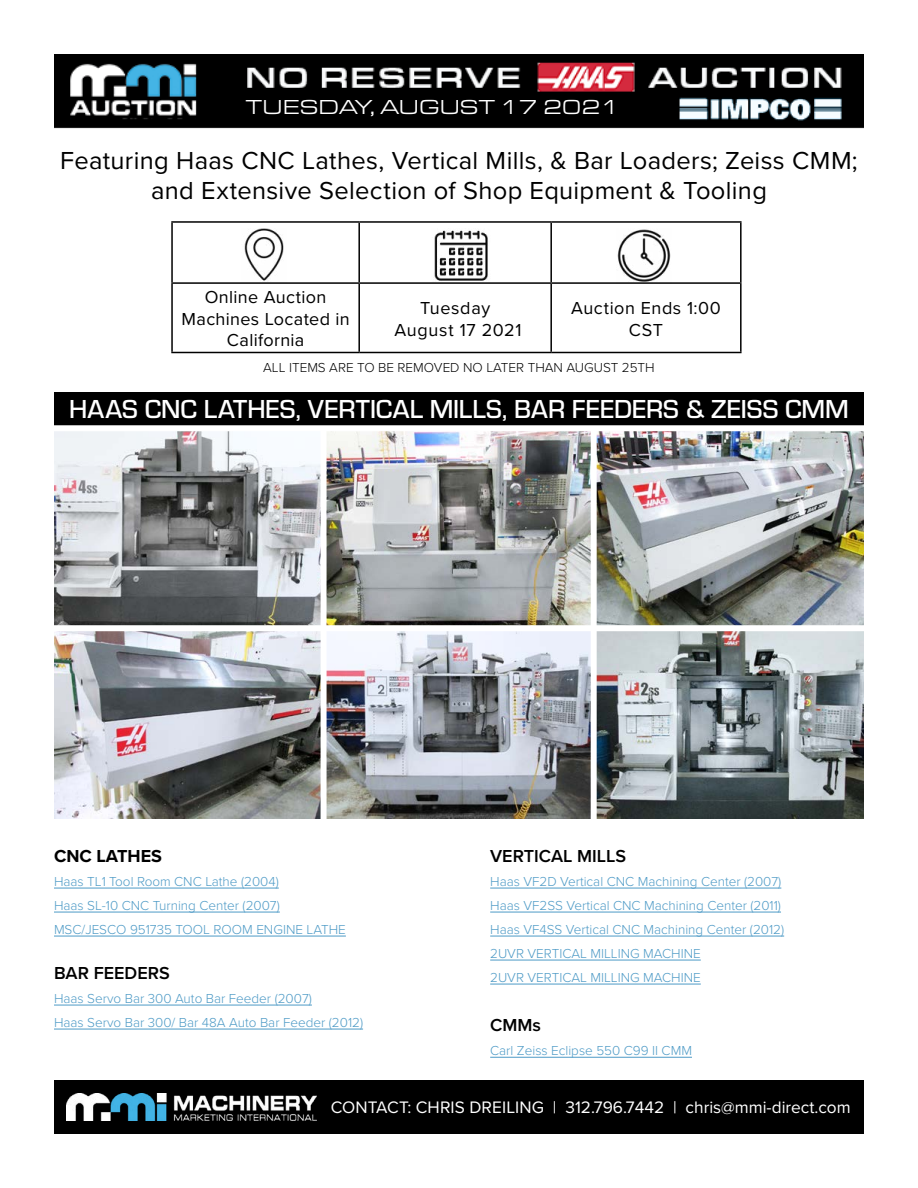
<style>
.page{position:relative;width:918px;height:1188px;background:#fff}
.page>*{position:absolute;margin:0;border:0;box-sizing:border-box;transform-origin:0 0}
.t1{font:500 27px "Eurostile";color:#fff}
.t2{font:25.5px/30.6px "Proxima Nova";letter-spacing:.015em;color:#000;text-align:center}
.t3{font:21px "Eurostile Ext";color:#fff}
.t4{font:18px/21.6px "Proxima Nova";letter-spacing:.02em;color:#000;text-align:center}
.t5{font:600 18px "Proxima Nova";color:#000}
.t6{font:700 18px "Proxima Nova";color:#000}
.t7{font:17.25px "Proxima Nova";color:#fff}
.t8{font:300 13.5px/24px "Proxima Nova";color:#4d9ac6}
.t9{font:300 13.5px "Proxima Nova";color:#000}
</style>
<div class="page">
<img style="left:54px;top:54px;width:810px;height:75px">
<hr style="left:171px;top:221px;width:188px;height:2px;background:#000">
<hr style="left:171px;top:223px;width:2px;height:59px;background:#000">
<hr style="left:359px;top:221px;width:192px;height:2px;background:#000">
<hr style="left:358px;top:223px;width:2px;height:59px;background:#000">
<hr style="left:551px;top:221px;width:191px;height:2px;background:#000">
<hr style="left:550px;top:223px;width:2px;height:59px;background:#000">
<hr style="left:740px;top:223px;width:2px;height:59px;background:#000">
<hr style="left:171px;top:282px;width:188px;height:2px;background:#000">
<hr style="left:171px;top:284px;width:2px;height:68px;background:#000">
<hr style="left:359px;top:282px;width:192px;height:2px;background:#000">
<hr style="left:358px;top:284px;width:2px;height:68px;background:#000">
<hr style="left:551px;top:282px;width:191px;height:2px;background:#000">
<hr style="left:550px;top:284px;width:2px;height:68px;background:#000">
<hr style="left:740px;top:284px;width:2px;height:68px;background:#000">
<hr style="left:171px;top:352px;width:188px;height:1px;background:#000">
<hr style="left:359px;top:352px;width:192px;height:1px;background:#000">
<hr style="left:551px;top:352px;width:191px;height:1px;background:#000">
<img style="left:431px;top:230px;width:60px;height:53px">
<img style="left:617px;top:229px;width:54px;height:54px">
<img style="left:242px;top:229px;width:44px;height:54px">
<img style="left:54px;top:431px;width:810px;height:387px">
<img style="left:54px;top:431px;width:267px;height:194px">
<div style="left:54px;top:392px;width:810px;height:33px;background:#000"></div>
<div style="left:321px;top:427px;width:6px;height:399px;background:#fff"></div>
<div style="left:591px;top:427px;width:6px;height:399px;background:#fff"></div>
<div style="left:48px;top:625px;width:827px;height:6px;background:#fff"></div>
<hr style="left:54px;top:888px;width:225px;height:1px;background:#4d9ac6">
<hr style="left:54px;top:912px;width:226px;height:1px;background:#4d9ac6">
<hr style="left:54px;top:936px;width:292px;height:1px;background:#4d9ac6">
<hr style="left:54px;top:1005px;width:258px;height:1px;background:#4d9ac6">
<hr style="left:54px;top:1029px;width:309px;height:1px;background:#4d9ac6">
<hr style="left:490px;top:888px;width:291px;height:1px;background:#4d9ac6">
<hr style="left:490px;top:912px;width:291px;height:1px;background:#4d9ac6">
<hr style="left:490px;top:936px;width:294px;height:1px;background:#4d9ac6">
<hr style="left:490px;top:960px;width:211px;height:1px;background:#4d9ac6">
<hr style="left:490px;top:984px;width:211px;height:1px;background:#4d9ac6">
<hr style="left:490px;top:1057px;width:202px;height:1px;background:#4d9ac6">
<div style="left:54px;top:1080px;width:810px;height:54px;background:#000"></div>
<img style="left:67px;top:1094px;width:250px;height:26px">
<h3 class="t3" style="left:246px;top:92px;width:375px">TUESDAY, AUGUST 17 2021</h3>
<h2 class="t2" style="left:60px;top:144px;width:799px">Featuring Haas CNC Lathes, Vertical Mills, &amp; Bar Loaders; Zeiss CMM; and Extensive Selection of Shop Equipment &amp; Tooling</h2>
<h3 class="t4" style="left:182px;top:286px;width:170px">Online Auction<br>Machines Located in<br>California</h3>
<h3 class="t4" style="left:394px;top:297px;width:129px">Tuesday<br>August 17 2021</h3>
<h3 class="t4" style="left:571px;top:297px;width:151px">Auction Ends 1:00<br>CST</h3>
<p class="t9" style="left:263px;top:357px;width:393px">ALL ITEMS ARE TO BE REMOVED NO LATER THAN AUGUST 25TH</p>
<h1 class="t1" style="left:69px;top:390px;width:781px">HAAS CNC LATHES, VERTICAL MILLS, BAR FEEDERS &amp; ZEISS CMM</h1>
<h3 class="t6" style="left:54px;top:842px;width:109px">CNC LATHES</h3>
<p class="t8" style="left:54px;top:869px;width:293px">Haas TL1 Tool Room CNC Lathe (2004)<br>Haas SL-10 CNC Turning Center (2007)<br>MSC/JESCO 951735 TOOL ROOM ENGINE LATHE</p>
<h3 class="t5" style="left:54px;top:959px;width:117px">BAR FEEDERS</h3>
<p class="t8" style="left:54px;top:986px;width:311px">Haas Servo Bar 300 Auto Bar Feeder (2007)<br>Haas Servo Bar 300/ Bar 48A Auto Bar Feeder (2012)</p>
<h3 class="t5" style="left:490px;top:842px;width:137px">VERTICAL MILLS</h3>
<p class="t8" style="left:490px;top:869px;width:295px">Haas VF2D Vertical CNC Machining Center (2007)<br>Haas VF2SS Vertical CNC Machining Center (2011)<br>Haas VF4SS Vertical CNC Machining Center (2012)<br>2UVR VERTICAL MILLING MACHINE<br>2UVR VERTICAL MILLING MACHINE</p>
<h3 class="t5" style="left:490px;top:1012px;width:52px">CMMs</h3>
<p class="t8" style="left:490px;top:1038px;width:203px">Carl Zeiss Eclipse 550 C99 II CMM</p>
<p class="t7" style="left:331px;top:1095px;width:522px">CONTACT: CHRIS DREILING | 312.796.7442 | chris@mmi-direct.com</p>
</div>
